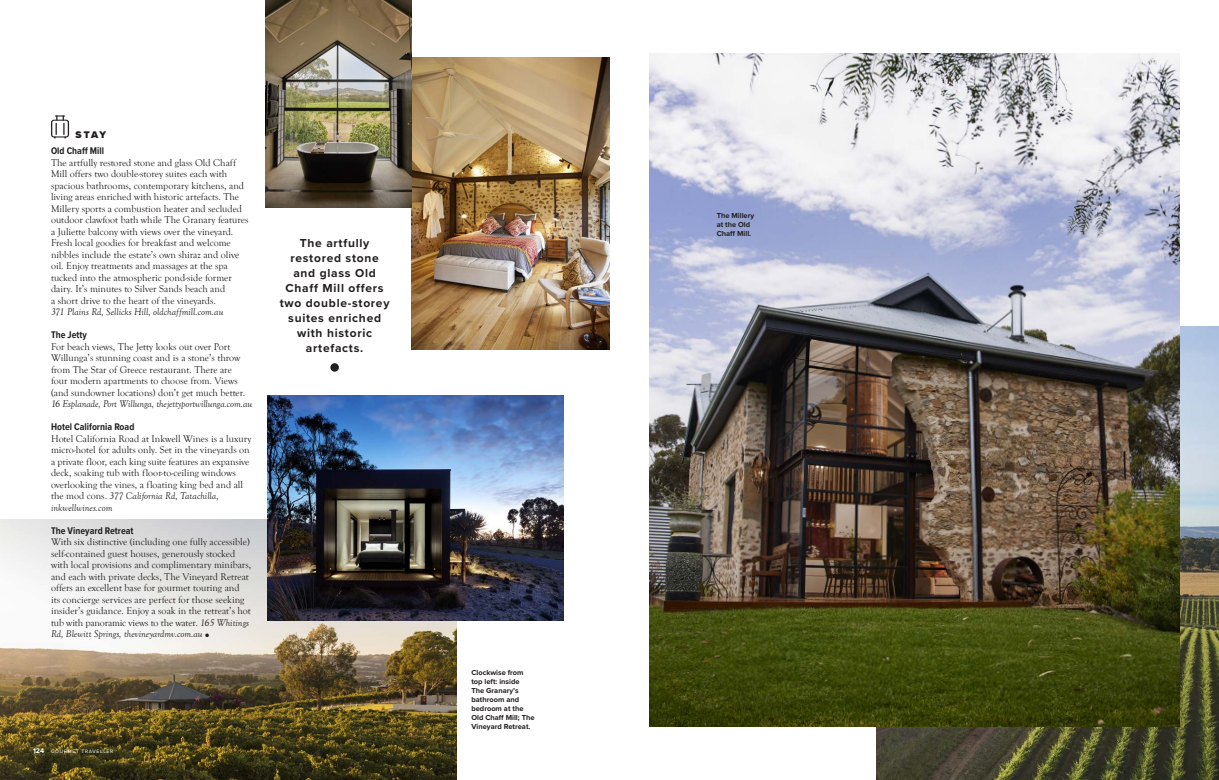
<style>
.page{position:relative;width:1219px;height:780px;background:#fff}
.page>*{position:absolute;margin:0;border:0;box-sizing:border-box;transform-origin:0 0}
.Sell_3{font:700 12px/15px "Proxima Nova";letter-spacing:.06em;color:#231f20;text-align:center}
.Drop_Cap_Intro_Parag{font:10px/11.5px "Goudy Old Style T";color:#231f20}
.Boxout_Copy{font:700 10px "Proxima Nova Cond";color:#231f20}
.Boxout_Copy-2{font:900 10px "Proxima Nova";color:#231f20}
.Caption___Credit{font:700 7.5px/9px "Proxima Nova";color:#231f20}
.t1{font:700 7px "Proxima Nova";color:#fff}
.t2{font:5px "Proxima Nova";letter-spacing:.14em;color:#fff}
.s1{font-style:italic}
.s2{font-family:"Proxima Nova";font-size:6px}
</style>
<div class="page">
<img style="left:876px;top:326px;width:343px;height:454px">
<img style="left:649px;top:54px;width:530px;height:672px">
<img style="left:0;top:520px;width:456px;height:260px">
<svg style="left:51px;top:115px;width:18px;height:23px"></svg>
<img style="left:411px;top:57px;width:198px;height:292px">
<img style="left:265px;top:0;width:146px;height:207px">
<img style="left:268px;top:395px;width:295px;height:225px">
<div style="left:330px;top:363px;width:9px;height:8px;background:#231f20;border-radius:50%"></div>
<p class="Boxout_Copy-2" style="left:76px;top:127px;width:32px">STAY</p>
<p class="Boxout_Copy" style="left:51px;top:143px;width:55px">Old Chaff Mill</p>
<p class="Drop_Cap_Intro_Parag" style="left:51px;top:157px;width:199px">The artfully restored stone and glass Old Chaff Mill offers two double-storey suites each with spacious bathrooms, contemporary kitchens, and living areas enriched with historic artefacts. The Millery sports a combustion heater and secluded outdoor clawfoot bath while The Granary features a Juliette balcony with views over the vineyard.<br>Fresh local goodies for breakfast and welcome nibbles include the estate’s own shiraz and olive oil. Enjoy treatments and massages at the spa tucked into the atmospheric pond-side former dairy. It’s minutes to Silver Sands beach and<br>a short drive to the heart of the vineyards.<br><span class="s1">371 Plains Rd, Sellicks Hill, oldchaffmill.com.au</span></p>
<p class="Boxout_Copy" style="left:51px;top:327px;width:38px">The Jetty</p>
<p class="Drop_Cap_Intro_Parag" style="left:51px;top:341px;width:203px">For beach views, The Jetty looks out over Port Willunga’s stunning coast and is a stone’s throw from The Star of Greece restaurant. There are<br>four modern apartments to choose from. Views (and sundowner locations) don’t get much better.<br><span class="s1">16 Esplanade, Port Willunga, thejettyportwillunga.com.au</span></p>
<p class="Boxout_Copy" style="left:51px;top:419px;width:85px">Hotel California Road</p>
<p class="Drop_Cap_Intro_Parag" style="left:51px;top:433px;width:202px">Hotel California Road at Inkwell Wines is a luxury micro-hotel for adults only. Set in the vineyards on a private floor, each king suite features an expansive deck, soaking tub with floor-to-ceiling windows overlooking the vines, a floating king bed and all the mod cons. <span class="s1">377 California Rd, Tatachilla, inkwellwines.com</span></p>
<p class="Boxout_Copy" style="left:51px;top:523px;width:84px">The Vineyard Retreat</p>
<p class="Drop_Cap_Intro_Parag" style="left:51px;top:536px;width:202px">With six distinctive (including one fully accessible) self-contained guest houses, generously stocked with local provisions and complimentary minibars, and each with private decks, The Vineyard Retreat offers an excellent base for gourmet touring and<br>its concierge services are perfect for those seeking insider’s guidance. Enjoy a soak in the retreat’s hot tub with panoramic views to the water. <span class="s1">165 Whitings Rd, Blewitt Springs, thevineyardmv.com.au</span> <span class="s2">●</span></p>
<p class="Sell_3" style="left:280px;top:235px;width:111px">The artfully restored stone and glass Old<br>Chaff Mill offers two double-storey suites enriched with historic artefacts.</p>
<p class="t1" style="left:33px;top:745px;width:13px">124</p>
<p class="t2" style="left:51px;top:747px;width:64px">GOURMET TRAVELLER</p>
<p class="Caption___Credit" style="left:471px;top:668px;width:65px">Clockwise from top left: inside<br>The Granary’s bathroom and bedroom at the<br>Old Chaff Mill; The<br>Vineyard Retreat.</p>
<p class="Caption___Credit" style="left:717px;top:210px;width:39px">The Millery at the Old<br>Chaff Mill.</p>
</div>
